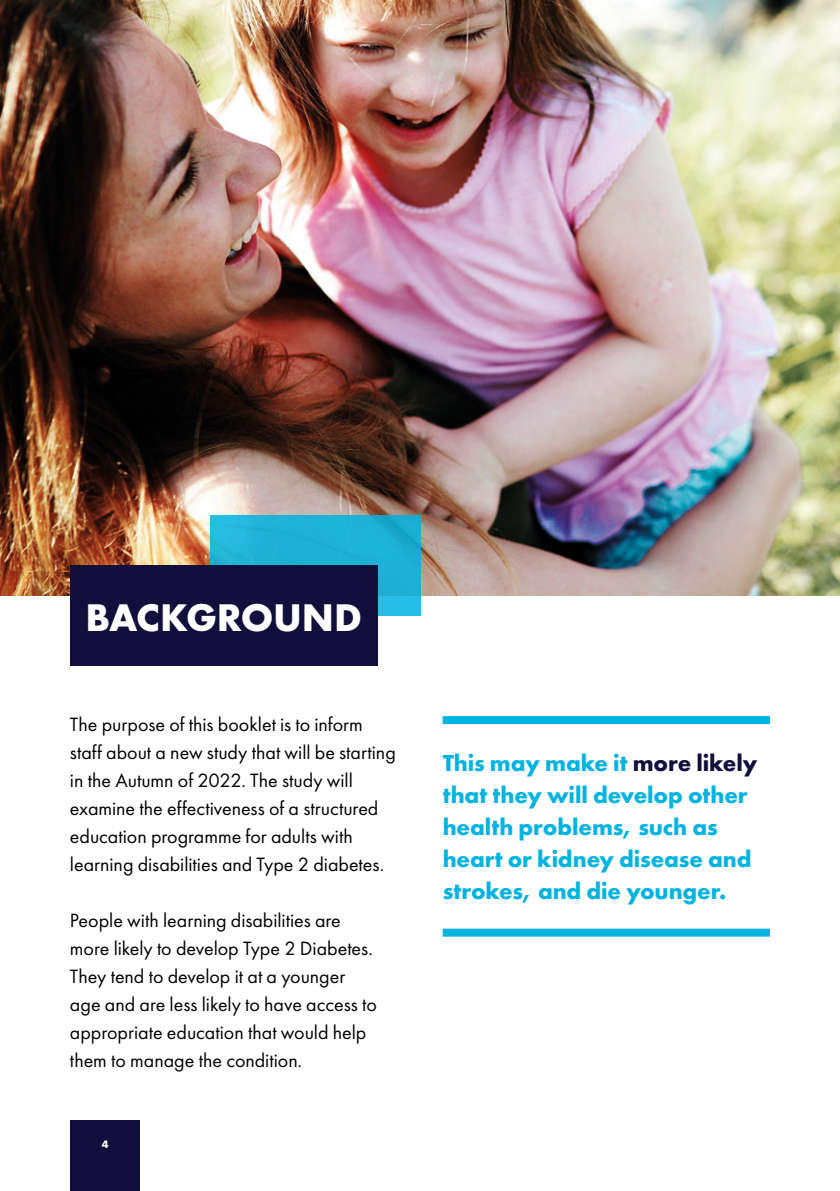
<style>
.page{position:relative;width:840px;height:1191px;background:#fff}
.page>*{position:absolute;margin:0;border:0;box-sizing:border-box;transform-origin:0 0}
.t1{font:700 40px "Futura PT";letter-spacing:-.01em;color:#fff}
.t2{font:700 24px/32px "Futura PT";letter-spacing:-.005em;color:#00b3e1}
.t3{font:20px/28px "Futura PT";color:#010202}
.t4{font:700 11.2px "Futura PT";color:#fff}
.s1{color:#130f3d}
</style>
<div class="page">
<div style="left:70px;top:1120px;width:70px;height:71px;background:#130f3d"></div>
<img style="left:0;top:0;width:839px;height:595px">
<svg style="left:210px;top:515px;width:210px;height:100px;background:#1eb2d6"></svg>
<div style="left:70px;top:565px;width:307px;height:101px;background:#130f3d"></div>
<div style="left:442px;top:928px;width:327px;height:8px;background:#00b3e1"></div>
<div style="left:442px;top:716px;width:327px;height:8px;background:#00b3e1"></div>
<p class="t1" style="left:85px;top:592px;width:278px">BACKGROUND</p>
<p class="t3" style="left:70px;top:710px;width:327px">The purpose of this booklet is to inform staff about a new study that will be starting in the Autumn of 2022. The study will examine the effectiveness of a structured education programme for adults with learning disabilities and Type 2 diabetes.</p>
<p class="t3" style="left:70px;top:906px;width:308px">People with learning disabilities are more likely to develop Type 2 Diabetes.<br>They tend to develop it at a younger age and are less likely to have access to appropriate education that would help them to manage the condition.</p>
<p class="t4" style="left:102px;top:1137px;width:8px">4</p>
<p class="t2" style="left:442px;top:746px;width:316px">This may make it <span class="s1">more likely </span>that they will develop other health problems, such as heart or kidney disease and strokes, and die younger.</p>
</div>
